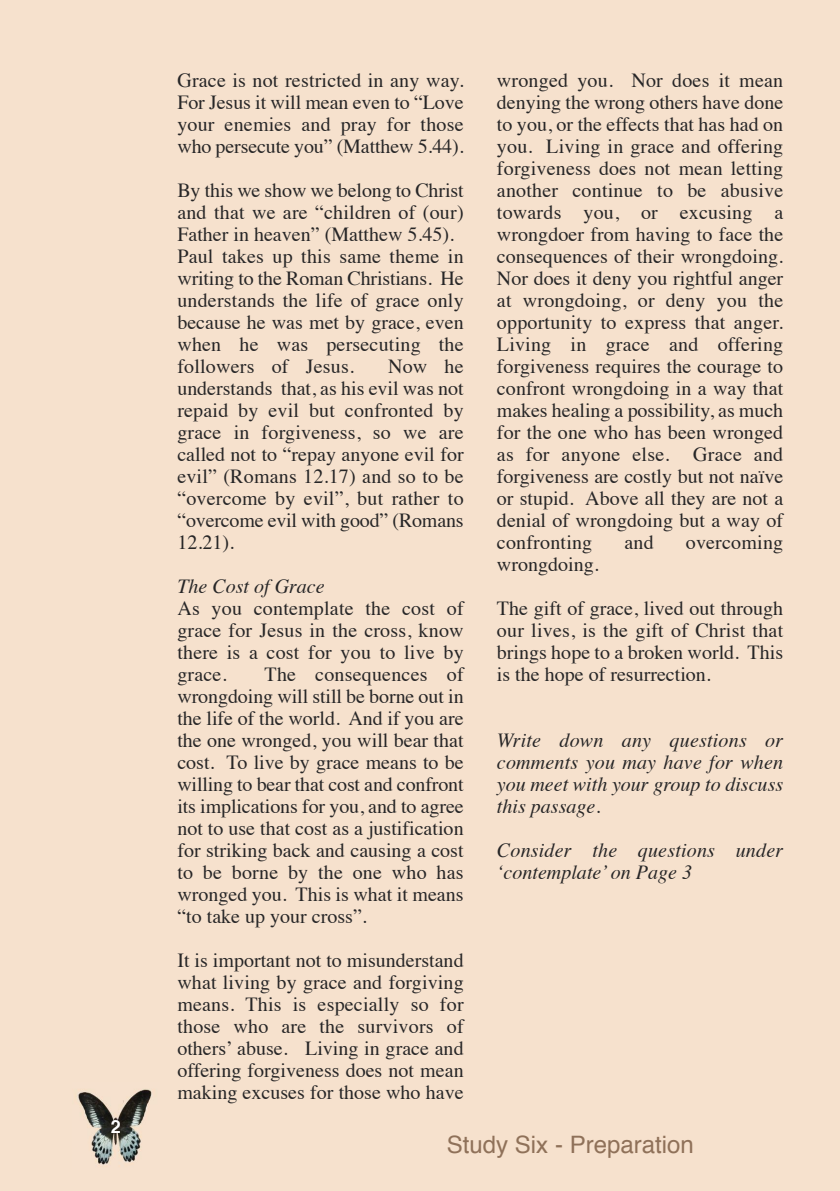
<style>
.page{position:relative;width:840px;height:1191px;background:#fff}
.page>*{position:absolute;margin:0;border:0;box-sizing:border-box;transform-origin:0 0}
.t1{font:24px "Helvetica";color:#8f7159}
.t2{font:20px/22px "Times";color:#272627;text-align:justify}
.t3{font:italic 20px/22px "Times";color:#272627;text-align:justify}
.t4{font:700 18px "Helvetica";color:#fff}
</style>
<div class="page">
<div style="left:0;top:0;width:839px;height:1191px;background:#f6e1cd"></div>
<img style="left:78px;top:1089px;width:74px;height:76px">
<p class="t4" style="left:111px;top:1119px;width:12px">2</p>
<p class="t2" style="left:177px;top:71px;width:288px">Grace is not restricted in any way.<br>For Jesus it will mean even to “Love your enemies and pray for those who persecute you” (Matthew 5.44).</p>
<p class="t2" style="left:177px;top:181px;width:288px;text-align:left">By this we show we belong to Christ and that we are “children of (our)<br>Father in heaven” (Matthew 5.45).<br>Paul takes up this same theme in writing to the Roman Christians. He understands the life of grace only because he was met by grace, even when he was persecuting the followers of Jesus.</p>
<p class="t2" style="left:177px;top:357px;width:288px;text-indent:211px">Now he understands that, as his evil was not repaid by evil but confronted by grace in forgiveness, so we are called not to “repay anyone evil for evil” (Romans 12.17) and so to be “overcome by evil”, but rather to “overcome evil with good” (Romans 12.21).</p>
<p class="t3" style="left:177px;top:577px;width:149px">The Cost of Grace</p>
<p class="t2" style="left:177px;top:599px;width:287px">As you contemplate the cost of grace for Jesus in the cross, know there is a cost for you to live by grace.</p>
<p class="t2" style="left:177px;top:665px;width:288px;text-indent:87px">The consequences of wrongdoing will still be borne out in the life of the world. And if you are the one wronged, you will bear that cost. To live by grace means to be willing to bear that cost and confront its implications for you, and to agree not to use that cost as a justification for striking back and causing a cost to be borne by the one who has wronged you. This is what it means “to take up your cross”.</p>
<p class="t2" style="left:177px;top:951px;width:288px">It is important not to misunderstand what living by grace and forgiving means. This is especially so for those who are the survivors of others’ abuse. Living in grace and offering forgiveness does not mean making excuses for those who have</p>
<p class="t2" style="left:496px;top:71px;width:288px">wronged you. Nor does it mean denying the wrong others have done to you, or the effects that has had on you. Living in grace and offering forgiveness does not mean letting another continue to be abusive towards you, or excusing a wrongdoer from having to face the consequences of their wrongdoing.<br>Nor does it deny you rightful anger at wrongdoing, or deny you the opportunity to express that anger.<br>Living in grace and offering forgiveness requires the courage to confront wrongdoing in a way that makes healing a possibility, as much for the one who has been wronged as for anyone else. Grace and forgiveness are costly but not naïve or stupid. Above all they are not a denial of wrongdoing but a way of confronting</p>
<p class="t2" style="left:624px;top:533px;width:31px">and</p>
<p class="t2" style="left:685px;top:533px;width:99px">overcoming</p>
<p class="t2" style="left:496px;top:555px;width:103px">wrongdoing.</p>
<p class="t2" style="left:496px;top:599px;width:288px">The gift of grace, lived out through our lives, is the gift of Christ that brings hope to a broken world. This is the hope of resurrection.</p>
<p class="t3" style="left:496px;top:731px;width:288px">Write down any questions or comments you may have for when you meet with your group to discuss this passage.</p>
<p class="t3" style="left:496px;top:841px;width:288px">Consider the questions under ‘contemplate’ on Page 3</p>
<p class="t1" style="left:446px;top:1135px;width:248px">Study Six - Preparation</p>
</div>
